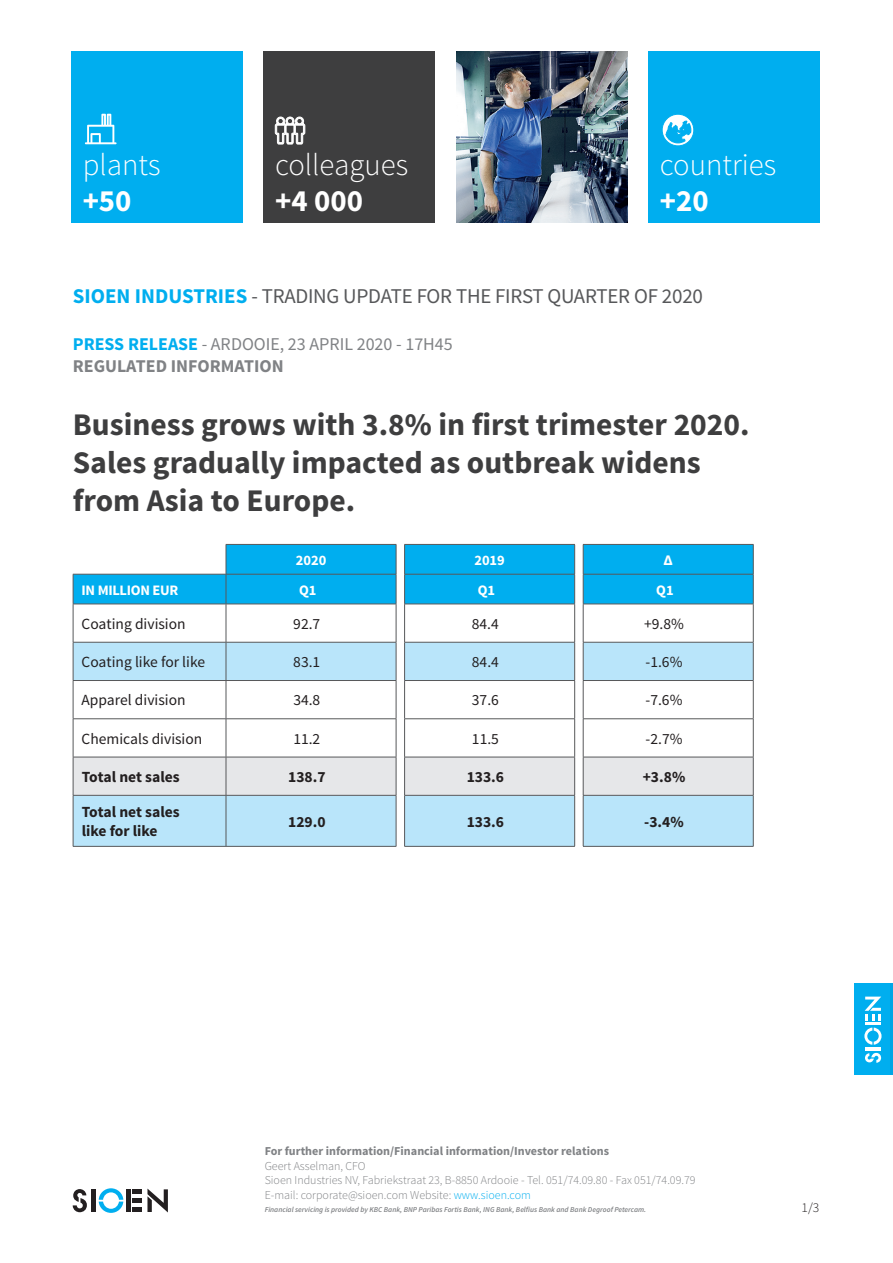
<style>
.page{position:relative;width:893px;height:1263px;background:#fff}
.page>*{position:absolute;margin:0;border:0;box-sizing:border-box;transform-origin:0 0}
.t1{font:700 31.5px/37.8px "Source Sans Pro";color:#3e3e3f}
.t2{font:300 30.9px "Source Sans Pro";color:#fff}
.t3{font:700 30.9px "Source Sans Pro";color:#fff}
.t4{font:21px "Source Sans Pro";letter-spacing:-.01em;color:#57585a}
.t5{font:18px/21.6px "Source Sans Pro";color:#808285}
.t6{font:15.45px "Source Sans Pro";color:#231f20}
.t7{font:700 15.45px/18.6px "Source Sans Pro";color:#231f20}
.t8{font:700 14.4px "Source Sans Pro";letter-spacing:-.01em;color:#fff}
.t9{font:300 13.5px "Source Sans Pro";color:#231f20}
.t10{font:700 12.15px/14.5px "Source Sans Pro";color:#808285}
.t11{font:300 12px/14.4px "Source Sans Pro";color:#808285}
.t12{font:italic 600 7.5px "Source Sans Pro";color:#808285}
.s1{font-weight:700;color:#00aeef}
.s2{font-weight:700}
.s3{font-weight:300}
.s4{font-weight:300;font-size:12px}
.s5{color:#00aeef}
</style>
<div class="page">
<svg style="left:74px;top:604px;width:679px;height:38px"></svg>
<svg style="left:74px;top:642px;width:679px;height:204px;fill:#b9e5fa"></svg>
<div style="left:74px;top:757px;width:679px;height:38px;background:#e6e7e9"></div>
<hr style="left:404px;top:795px;width:1px;height:51px;background:#57585a">
<hr style="left:574px;top:795px;width:1px;height:51px;background:#57585a">
<hr style="left:583px;top:795px;width:1px;height:51px;background:#57585a">
<hr style="left:753px;top:795px;width:1px;height:51px;background:#57585a">
<hr style="left:404px;top:846px;width:171px;height:1px;background:#57585a">
<hr style="left:583px;top:846px;width:170px;height:1px;background:#57585a">
<hr style="left:73px;top:604px;width:153px;height:1px;background:#57585a">
<hr style="left:73px;top:604px;width:1px;height:38px;background:#57585a">
<hr style="left:226px;top:604px;width:170px;height:1px;background:#57585a">
<hr style="left:226px;top:604px;width:1px;height:38px;background:#57585a">
<hr style="left:396px;top:604px;width:1px;height:38px;background:#57585a">
<hr style="left:73px;top:642px;width:153px;height:1px;background:#57585a">
<hr style="left:73px;top:642px;width:1px;height:38px;background:#57585a">
<hr style="left:226px;top:642px;width:170px;height:1px;background:#57585a">
<hr style="left:226px;top:642px;width:1px;height:38px;background:#57585a">
<hr style="left:396px;top:642px;width:1px;height:38px;background:#57585a">
<hr style="left:73px;top:680px;width:153px;height:1px;background:#57585a">
<hr style="left:73px;top:681px;width:1px;height:37px;background:#57585a">
<hr style="left:226px;top:680px;width:170px;height:1px;background:#57585a">
<hr style="left:226px;top:681px;width:1px;height:37px;background:#57585a">
<hr style="left:396px;top:681px;width:1px;height:37px;background:#57585a">
<hr style="left:73px;top:718px;width:153px;height:1px;background:#57585a">
<hr style="left:73px;top:719px;width:1px;height:38px;background:#57585a">
<hr style="left:226px;top:718px;width:170px;height:1px;background:#57585a">
<hr style="left:226px;top:719px;width:1px;height:38px;background:#57585a">
<hr style="left:396px;top:719px;width:1px;height:38px;background:#57585a">
<hr style="left:73px;top:757px;width:153px;height:1px;background:#57585a">
<hr style="left:73px;top:757px;width:1px;height:38px;background:#57585a">
<hr style="left:226px;top:757px;width:170px;height:1px;background:#57585a">
<hr style="left:226px;top:757px;width:1px;height:38px;background:#57585a">
<hr style="left:396px;top:757px;width:1px;height:38px;background:#57585a">
<hr style="left:73px;top:795px;width:153px;height:1px;background:#57585a">
<hr style="left:73px;top:795px;width:1px;height:51px;background:#57585a">
<hr style="left:226px;top:795px;width:170px;height:1px;background:#57585a">
<hr style="left:226px;top:795px;width:1px;height:51px;background:#57585a">
<hr style="left:396px;top:795px;width:1px;height:51px;background:#57585a">
<hr style="left:73px;top:846px;width:153px;height:1px;background:#57585a">
<hr style="left:226px;top:846px;width:170px;height:1px;background:#57585a">
<hr style="left:404px;top:604px;width:171px;height:1px;background:#57585a">
<hr style="left:404px;top:604px;width:1px;height:38px;background:#57585a">
<hr style="left:574px;top:604px;width:1px;height:38px;background:#57585a">
<hr style="left:404px;top:642px;width:171px;height:1px;background:#57585a">
<hr style="left:404px;top:642px;width:1px;height:38px;background:#57585a">
<hr style="left:574px;top:642px;width:1px;height:38px;background:#57585a">
<hr style="left:404px;top:680px;width:171px;height:1px;background:#57585a">
<hr style="left:404px;top:681px;width:1px;height:37px;background:#57585a">
<hr style="left:574px;top:681px;width:1px;height:37px;background:#57585a">
<hr style="left:404px;top:718px;width:171px;height:1px;background:#57585a">
<hr style="left:404px;top:719px;width:1px;height:38px;background:#57585a">
<hr style="left:574px;top:719px;width:1px;height:38px;background:#57585a">
<hr style="left:404px;top:757px;width:171px;height:1px;background:#57585a">
<hr style="left:404px;top:757px;width:1px;height:38px;background:#57585a">
<hr style="left:574px;top:757px;width:1px;height:38px;background:#57585a">
<hr style="left:404px;top:795px;width:171px;height:1px;background:#57585a">
<svg style="left:73px;top:544px;width:681px;height:60px;background:#25b5ea"></svg>
<hr style="left:583px;top:574px;width:170px;height:1px;background:#57585a">
<hr style="left:583px;top:574px;width:1px;height:30px;background:#57585a">
<hr style="left:753px;top:574px;width:1px;height:30px;background:#57585a">
<hr style="left:583px;top:604px;width:170px;height:1px;background:#57585a">
<hr style="left:583px;top:604px;width:1px;height:38px;background:#57585a">
<hr style="left:753px;top:604px;width:1px;height:38px;background:#57585a">
<hr style="left:583px;top:642px;width:170px;height:1px;background:#57585a">
<hr style="left:583px;top:642px;width:1px;height:38px;background:#57585a">
<hr style="left:753px;top:642px;width:1px;height:38px;background:#57585a">
<hr style="left:583px;top:680px;width:170px;height:1px;background:#57585a">
<hr style="left:583px;top:681px;width:1px;height:37px;background:#57585a">
<hr style="left:753px;top:681px;width:1px;height:37px;background:#57585a">
<hr style="left:583px;top:718px;width:170px;height:1px;background:#57585a">
<hr style="left:583px;top:719px;width:1px;height:38px;background:#57585a">
<hr style="left:753px;top:719px;width:1px;height:38px;background:#57585a">
<hr style="left:583px;top:757px;width:170px;height:1px;background:#57585a">
<hr style="left:583px;top:757px;width:1px;height:38px;background:#57585a">
<hr style="left:753px;top:757px;width:1px;height:38px;background:#57585a">
<hr style="left:583px;top:795px;width:170px;height:1px;background:#57585a">
<div style="left:854px;top:983px;width:39px;height:92px;background:#00a6e5"></div>
<div style="left:854px;top:983px;width:36px;height:92px;background:#00aeef"></div>
<svg style="left:865px;top:1053px;width:16px;height:10px"></svg>
<svg style="left:864px;top:1027px;width:17px;height:18px"></svg>
<hr style="left:865px;top:1047px;width:16px;height:3px;background:#fff">
<hr style="left:865px;top:1022px;width:16px;height:3px;background:#fff">
<svg style="left:865px;top:996px;width:16px;height:25px"></svg>
<svg style="left:73px;top:1189px;width:14px;height:23px"></svg>
<svg style="left:99px;top:1188px;width:24px;height:25px"></svg>
<hr style="left:91px;top:1189px;width:4px;height:23px;background:#231f20">
<hr style="left:127px;top:1189px;width:4px;height:23px;background:#231f20">
<svg style="left:133px;top:1188px;width:35px;height:24px"></svg>
<img style="left:456px;top:51px;width:171px;height:171px">
<div style="left:648px;top:51px;width:172px;height:171px;background:#00aeef"></div>
<svg style="left:662px;top:114px;width:32px;height:32px"></svg>
<div style="left:71px;top:51px;width:171px;height:171px;background:#00aeef"></div>
<svg style="left:85px;top:114px;width:32px;height:30px"></svg>
<div style="left:264px;top:51px;width:171px;height:171px;background:#3e3e3f"></div>
<svg style="left:274px;top:117px;width:31px;height:28px"></svg>
<h2 class="t2" style="left:83px;top:146px;width:80px">plants</h2>
<h2 class="t3" style="left:83px;top:181px;width:50px">+50</h2>
<h2 class="t2" style="left:275px;top:146px;width:135px">colleagues</h2>
<h2 class="t3" style="left:275px;top:181px;width:89px">+4 000</h2>
<h2 class="t2" style="left:660px;top:146px;width:118px">countries</h2>
<h2 class="t3" style="left:660px;top:181px;width:50px">+20</h2>
<h3 class="t4" style="left:73px;top:283px;width:632px"><span class="s1">SIOEN INDUSTRIES</span> - TRADING UPDATE FOR THE FIRST QUARTER OF 2020</h3>
<h3 class="t5" style="left:73px;top:334px;width:381px"><span class="s1">PRESS RELEASE</span> - ARDOOIE, 23 APRIL 2020 - 17H45<br><span class="s2">REGULATED INFORMATION</span></h3>
<h1 class="t1" style="left:73px;top:407px;width:678px">Business grows with 3.8% in first trimester 2020.<br>Sales gradually impacted as outbreak widens from Asia to Europe.</h1>
<p class="t8" style="left:296px;top:551px;width:32px">2020</p>
<p class="t8" style="left:474px;top:551px;width:32px">2019</p>
<p class="t8" style="left:663px;top:551px;width:11px">∆</p>
<p class="t8" style="left:82px;top:580px;width:98px">IN MILLION EUR</p>
<p class="t8" style="left:299px;top:580px;width:19px">Q1</p>
<p class="t8" style="left:478px;top:580px;width:19px">Q1</p>
<p class="t8" style="left:656px;top:580px;width:19px">Q1</p>
<p class="t6" style="left:82px;top:614px;width:106px">Coating division</p>
<p class="t6" style="left:293px;top:614px;width:28px">92.7</p>
<p class="t6" style="left:472px;top:614px;width:28px">84.4</p>
<p class="t6" style="left:644px;top:614px;width:41px">+9.8%</p>
<p class="t6" style="left:82px;top:652px;width:125px">Coating like for like</p>
<p class="t6" style="left:293px;top:652px;width:28px">83.1</p>
<p class="t6" style="left:472px;top:652px;width:28px">84.4</p>
<p class="t6" style="left:646px;top:652px;width:38px">-1.6%</p>
<p class="t6" style="left:82px;top:691px;width:105px">Apparel division</p>
<p class="t6" style="left:293px;top:691px;width:28px">34.8</p>
<p class="t6" style="left:472px;top:691px;width:28px">37.6</p>
<p class="t6" style="left:646px;top:691px;width:38px">-7.6%</p>
<p class="t6" style="left:82px;top:729px;width:122px">Chemicals division</p>
<p class="t6" style="left:293px;top:729px;width:28px">11.2</p>
<p class="t6" style="left:472px;top:729px;width:28px">11.5</p>
<p class="t6" style="left:646px;top:729px;width:38px">-2.7%</p>
<p class="t7" style="left:82px;top:768px;width:100px">Total net sales</p>
<p class="t7" style="left:288px;top:768px;width:39px">138.7</p>
<p class="t7" style="left:467px;top:768px;width:39px">133.6</p>
<p class="t7" style="left:643px;top:768px;width:44px">+3.8%</p>
<p class="t7" style="left:82px;top:803px;width:100px">Total net sales like for like</p>
<p class="t7" style="left:288px;top:813px;width:39px">129.0</p>
<p class="t7" style="left:467px;top:813px;width:39px">133.6</p>
<p class="t7" style="left:644px;top:813px;width:41px">-3.4%</p>
<p class="t10" style="left:265px;top:1144px;width:346px">For further information/Financial information/Investor relations<br><span class="s3">Geert Assel</span><span class="s4">man, CFO</span></p>
<p class="t11" style="left:265px;top:1173px;width:432px">Sioen Industries NV, Fabriekstraat 23, B-8850 Ardooie - Tel. 051/74.09.80 - Fax 051/74.09.79<br>E-mail: corporate@sioen.com Website: <span class="s5">www.sioen.com</span></p>
<p class="t12" style="left:265px;top:1205px;width:383px">Financial servicing is provided by KBC Bank, BNP Paribas Fortis Bank, ING Bank, Belfius Bank and Bank Degroof Petercam.</p>
<p class="t9" style="left:801px;top:1199px;width:19px">1/3</p>
</div>
